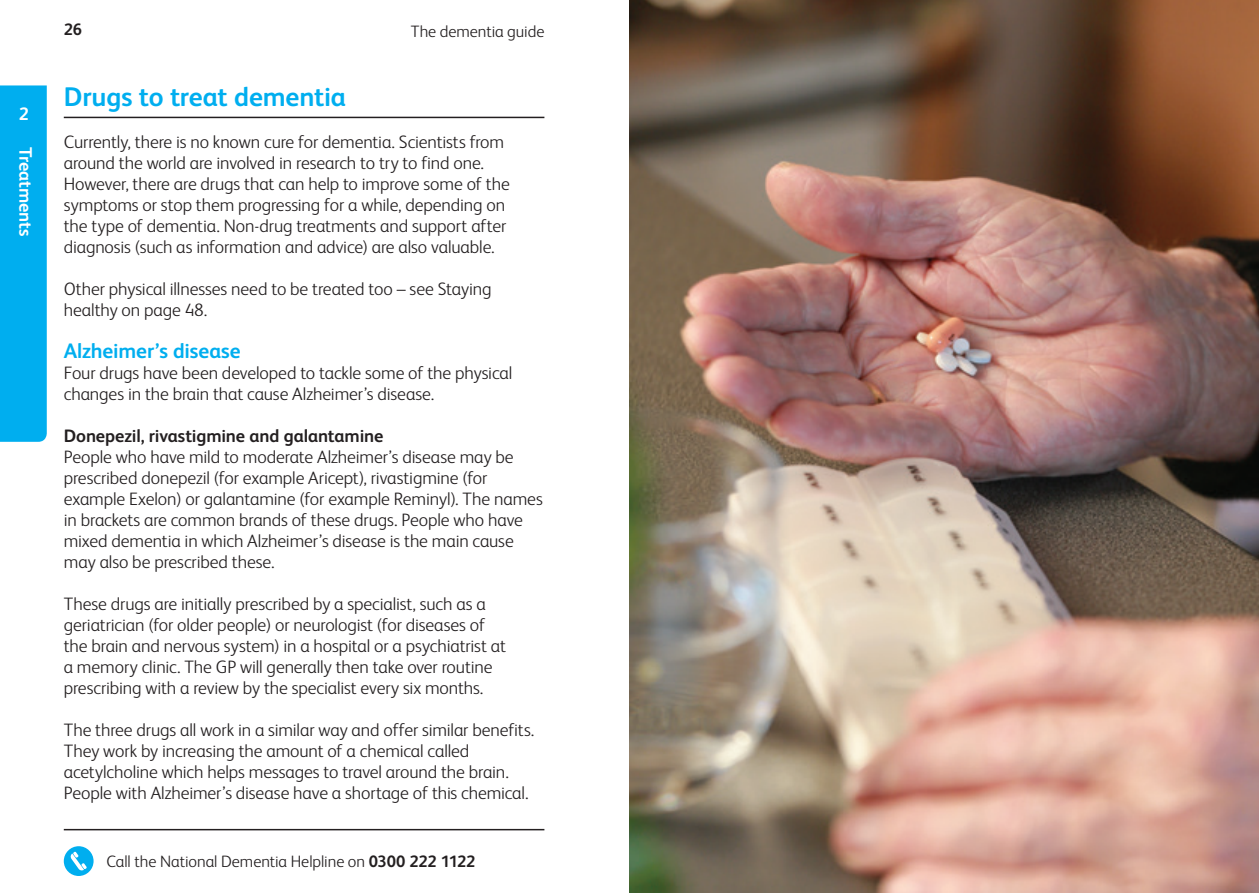
<style>
.page{position:relative;width:1259px;height:893px;background:#fff}
.page>*{position:absolute;margin:0;border:0;box-sizing:border-box;transform-origin:0 0}
.t1{font:700 27px "FS Albert";letter-spacing:-.01em;color:#00aeef}
.t2{font:700 21px "FS Albert";letter-spacing:-.005em;color:#00aeef}
.t3{font:300 18px/21px "FS Albert";letter-spacing:-.005em;color:#231f20}
.t4{font:700 18px "FS Albert";letter-spacing:-.01em;color:#231f20}
.t5{font:700 18px "FS Albert";letter-spacing:-.01em;color:#fff}
.t6{font:300 16.5px "FS Albert";color:#231f20}
.t7{font:700 16.5px "FS Albert";color:#231f20}
.s1{font-weight:700}
</style>
<div class="page">
<hr style="left:64px;top:829px;width:480px;height:1px;background:#231f20">
<div style="left:64px;top:846px;width:30px;height:30px;background:#00aeef;border-radius:50%"></div>
<svg style="left:70px;top:852px;width:17px;height:19px"></svg>
<div style="left:0;top:85px;width:47px;height:357px;background:#00aeef"></div>
<hr style="left:64px;top:117px;width:480px;height:1px;background:#231f20">
<img style="left:629px;top:0;width:630px;height:893px">
<p class="t5" style="left:19px;top:104px;width:12px">2</p>
<p class="t5" style="left:36px;top:147px;width:90px;rotate:90deg">Treatments</p>
<p class="t7" style="left:64px;top:19px;width:20px">26</p>
<p class="t6" style="left:411px;top:22px;width:135px">The dementia guide</p>
<h1 class="t1" style="left:64px;top:81px;width:284px">Drugs to treat dementia</h1>
<p class="t3" style="left:64px;top:131px;width:447px">Currently, there is no known cure for dementia. Scientists from around the world are involved in research to try to find one.<br>However, there are drugs that can help to improve some of the symptoms or stop them progressing for a while, depending on the type of dementia. Non-drug treatments and support after diagnosis (such as information and advice) are also valuable.</p>
<p class="t3" style="left:64px;top:278px;width:429px">Other physical illnesses need to be treated too – see Staying healthy on page 48.</p>
<p class="t2" style="left:64px;top:339px;width:178px">Alzheimer’s disease</p>
<p class="t3" style="left:64px;top:362px;width:450px">Four drugs have been developed to tackle some of the physical changes in the brain that cause Alzheimer’s disease.</p>
<p class="t4" style="left:64px;top:425px;width:321px">Donepezil, rivastigmine and galantamine</p>
<p class="t3" style="left:64px;top:446px;width:480px">People who have mild to moderate Alzheimer’s disease may be prescribed donepezil (for example Aricept), rivastigmine (for example Exelon) or galantamine (for example Reminyl). The names in brackets are common brands of these drugs. People who have mixed dementia in which Alzheimer’s disease is the main cause may also be prescribed these.</p>
<p class="t3" style="left:64px;top:593px;width:444px">These drugs are initially prescribed by a specialist, such as a geriatrician (for older people) or neurologist (for diseases of the brain and nervous system) in a hospital or a psychiatrist at a memory clinic. The GP will generally then take over routine prescribing with a review by the specialist every six months.</p>
<p class="t3" style="left:64px;top:719px;width:472px">The three drugs all work in a similar way and offer similar benefits.<br>They work by increasing the amount of a chemical called acetylcholine which helps messages to travel around the brain.<br>People with Alzheimer’s disease have a shortage of this chemical.</p>
<p class="t6" style="left:106px;top:851px;width:371px">Call the National Dementia Helpline on <span class="s1">0300 222 1122</span></p>
</div>
